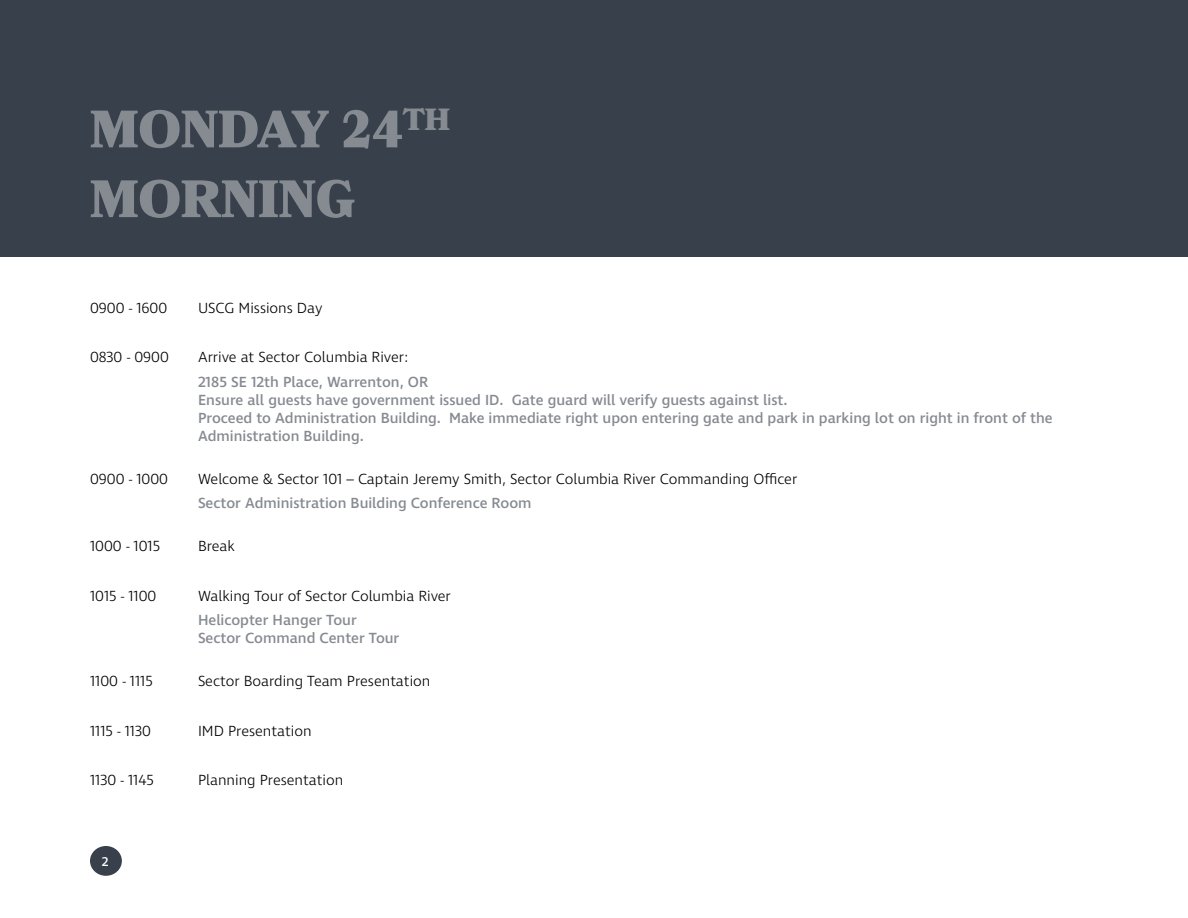
<style>
.page{position:relative;width:1188px;height:918px;background:#fff}
.page>*{position:absolute;margin:0;border:0;box-sizing:border-box;transform-origin:0 0}
.t1{font:900 52.5px/69.8px "Bookmania";color:#868a91}
.t2{font:500 15px/18px "Ingra";color:#868a91}
.t3{font:300 15px "Ingra";color:#000}
.t4{font:500 12.9px "Ingra";color:#fff}
</style>
<div class="page">
<div style="left:90px;top:846px;width:32px;height:30px;background:#38404b;border-radius:50%"></div>
<div style="left:0;top:0;width:1188px;height:256px;background:#38404b"></div>
<h1 class="t1" style="left:90px;top:94px;width:361px">MONDAY 24<sup>TH<br></sup>MORNING</h1>
<p class="t3" style="left:90px;top:298px;width:79px">0900 - 1600</p>
<p class="t3" style="left:198px;top:298px;width:126px">USCG Missions Day</p>
<p class="t3" style="left:90px;top:348px;width:80px">0830 - 0900</p>
<p class="t3" style="left:198px;top:348px;width:212px">Arrive at Sector Columbia River:</p>
<p class="t2" style="left:198px;top:374px;width:856px">2185 SE 12th Place, Warrenton, OR<br>Ensure all guests have government issued ID. Gate guard will verify guests against list.<br>Proceed to Administration Building. Make immediate right upon entering gate and park in parking lot on right in front of the Administration Building.</p>
<p class="t3" style="left:90px;top:469px;width:80px">0900 - 1000</p>
<p class="t3" style="left:198px;top:469px;width:601px">Welcome &amp; Sector 101 – Captain Jeremy Smith, Sector Columbia River Commanding Officer</p>
<p class="t2" style="left:198px;top:495px;width:335px">Sector Administration Building Conference Room</p>
<p class="t3" style="left:90px;top:537px;width:72px">1000 - 1015</p>
<p class="t3" style="left:198px;top:537px;width:38px">Break</p>
<p class="t3" style="left:90px;top:586px;width:68px">1015 - 1100</p>
<p class="t3" style="left:198px;top:586px;width:254px">Walking Tour of Sector Columbia River</p>
<p class="t2" style="left:198px;top:612px;width:203px">Helicopter Hanger Tour<br>Sector Command Center Tour</p>
<p class="t3" style="left:90px;top:672px;width:64px">1100 - 1115</p>
<p class="t3" style="left:198px;top:672px;width:234px">Sector Boarding Team Presentation</p>
<p class="t3" style="left:90px;top:721px;width:63px">1115 - 1130</p>
<p class="t3" style="left:198px;top:721px;width:115px">IMD Presentation</p>
<p class="t3" style="left:90px;top:771px;width:65px">1130 - 1145</p>
<p class="t3" style="left:198px;top:771px;width:147px">Planning Presentation</p>
<p class="t4" style="left:102px;top:853px;width:8px">2</p>
</div>
